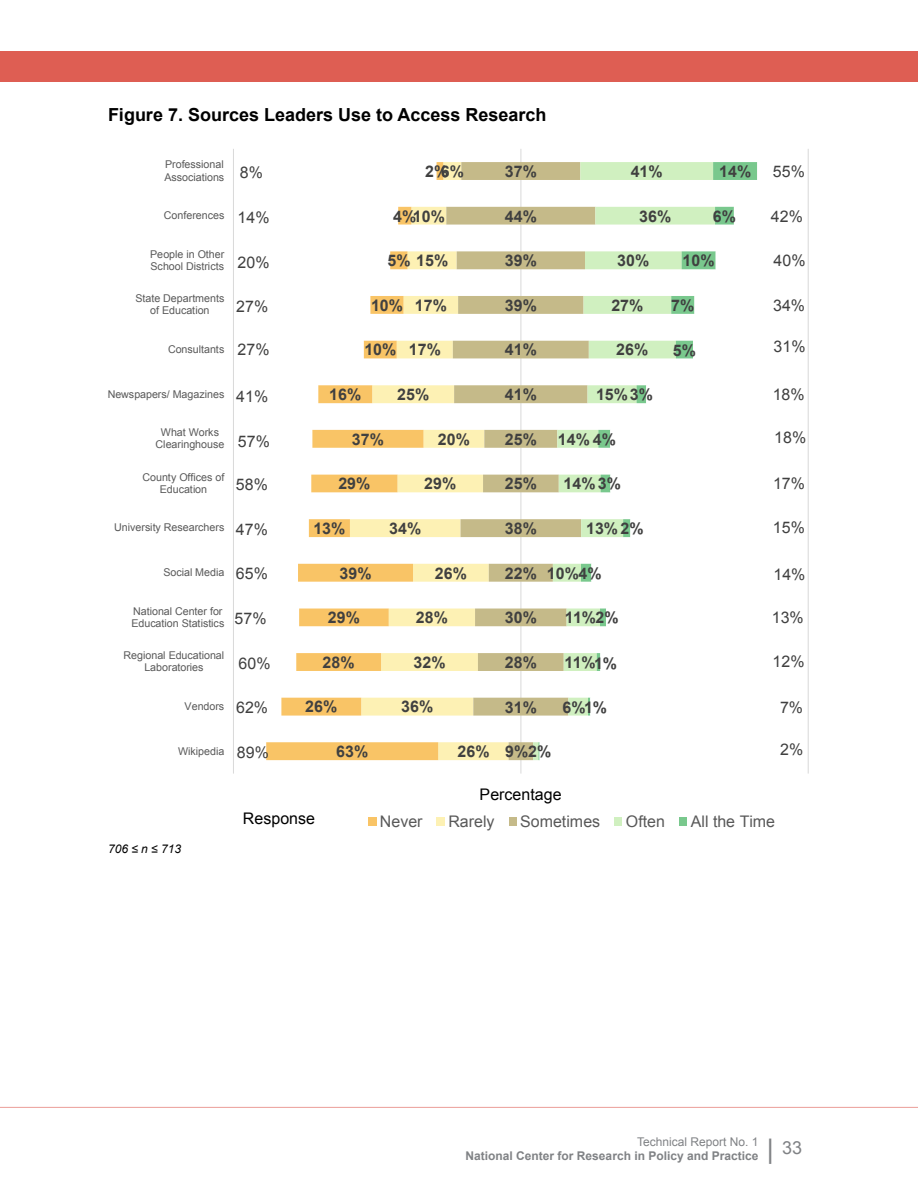
<style>
.page{position:relative;width:918px;height:1188px;background:#fff}
.page>*{position:absolute;margin:0;border:0;box-sizing:border-box;transform-origin:0 0}
.t1{font:700 18px "Arial";color:#000}
.t2{font:18px "Arial";color:#808285}
.t3{font:700 16.05px "Arial";letter-spacing:.005em;color:#404040}
.t4{font:16.05px "Arial";letter-spacing:.005em;color:#404040}
.t5{font:16.05px "Arial";color:#595959}
.t6{font:16.05px "Arial";letter-spacing:.005em;color:#000}
.t7{font:700 12px "Arial";color:#808285}
.t8{font:12px "Arial";color:#808285}
.t9{font:italic 12px "Arial";color:#000}
.t10{font:10.65px/12.3px "Arial";letter-spacing:-.005em;color:#595959;text-align:center}
.s1{font-size:27px}
</style>
<div class="page">
<div style="left:0;top:51px;width:918px;height:30px;background:#de5e53"></div>
<hr style="left:0;top:1107px;width:918px;height:1px;background:#eb9e98">
<hr style="left:520px;top:149px;width:1px;height:625px;background:#d9d9d9">
<hr style="left:808px;top:149px;width:1px;height:625px;background:#d9d9d9">
<svg style="left:266px;top:385px;width:84px;height:375px"></svg>
<svg style="left:350px;top:162px;width:96px;height:598px"></svg>
<svg style="left:446px;top:162px;width:87px;height:598px"></svg>
<svg style="left:533px;top:162px;width:5px;height:598px"></svg>
<svg style="left:540px;top:162px;width:217px;height:554px"></svg>
<hr style="left:233px;top:149px;width:1px;height:625px;background:#d9d9d9">
<div style="left:368px;top:818px;width:8px;height:8px;background:#f9c466"></div>
<div style="left:437px;top:818px;width:8px;height:8px;background:#fdf1b4"></div>
<div style="left:509px;top:818px;width:8px;height:8px;background:#c5ba89"></div>
<div style="left:614px;top:818px;width:8px;height:8px;background:#d0f0c0"></div>
<div style="left:679px;top:818px;width:8px;height:8px;background:#79c88d"></div>
<h1 class="t1" style="left:108px;top:103px;width:440px">Figure 7. Sources Leaders Use to Access Research</h1>
<p class="t10" style="left:165px;top:158px;width:61px;text-align:left">Professional<br>Associations</p>
<h2 class="t4" style="left:240px;top:162px;width:25px">8%</h2>
<h2 class="t3" style="left:425px;top:161px;width:25px">2%</h2>
<h2 class="t3" style="left:441px;top:161px;width:25px">6%</h2>
<h2 class="t3" style="left:505px;top:161px;width:34px">37%</h2>
<h2 class="t3" style="left:631px;top:161px;width:34px">41%</h2>
<h2 class="t3" style="left:719px;top:161px;width:34px">14%</h2>
<h2 class="t4" style="left:773px;top:161px;width:34px">55%</h2>
<p class="t10" style="left:164px;top:209px;width:62px">Conferences</p>
<h2 class="t4" style="left:238px;top:206px;width:34px">14%</h2>
<h2 class="t3" style="left:393px;top:205px;width:25px">4%</h2>
<h2 class="t3" style="left:413px;top:205px;width:34px">10%</h2>
<h2 class="t3" style="left:505px;top:205px;width:34px">44%</h2>
<h2 class="t3" style="left:639px;top:205px;width:34px">36%</h2>
<h2 class="t3" style="left:713px;top:205px;width:25px">6%</h2>
<h2 class="t4" style="left:771px;top:205px;width:34px">42%</h2>
<p class="t10" style="left:150px;top:248px;width:76px;text-align:left">People in Other<br>School Districts</p>
<h2 class="t4" style="left:238px;top:252px;width:34px">20%</h2>
<h2 class="t3" style="left:387px;top:250px;width:62px">5% 15%</h2>
<h2 class="t3" style="left:505px;top:250px;width:34px">39%</h2>
<h2 class="t3" style="left:617px;top:250px;width:34px">30%</h2>
<h2 class="t3" style="left:683px;top:250px;width:34px">10%</h2>
<h2 class="t4" style="left:774px;top:250px;width:34px">40%</h2>
<p class="t10" style="left:135px;top:292px;width:90px">State Departments of Education</p>
<h2 class="t4" style="left:236px;top:296px;width:34px">27%</h2>
<h2 class="t3" style="left:371px;top:294px;width:34px">10%</h2>
<h2 class="t3" style="left:415px;top:294px;width:34px">17%</h2>
<h2 class="t3" style="left:505px;top:295px;width:34px">39%</h2>
<h2 class="t3" style="left:611px;top:295px;width:34px">27%</h2>
<h2 class="t3" style="left:671px;top:295px;width:25px">7%</h2>
<h2 class="t4" style="left:773px;top:295px;width:34px">34%</h2>
<p class="t10" style="left:168px;top:343px;width:58px">Consultants</p>
<h2 class="t4" style="left:238px;top:339px;width:34px">27%</h2>
<h2 class="t3" style="left:364px;top:339px;width:34px">10%</h2>
<h2 class="t3" style="left:409px;top:339px;width:34px">17%</h2>
<h2 class="t3" style="left:505px;top:339px;width:34px">41%</h2>
<h2 class="t3" style="left:616px;top:339px;width:34px">26%</h2>
<h2 class="t3" style="left:673px;top:339px;width:25px">5%</h2>
<h2 class="t4" style="left:774px;top:336px;width:34px">31%</h2>
<p class="t10" style="left:108px;top:388px;width:118px">Newspapers/ Magazines</p>
<h2 class="t4" style="left:236px;top:386px;width:34px">41%</h2>
<h2 class="t3" style="left:329px;top:384px;width:34px">16%</h2>
<h2 class="t3" style="left:397px;top:384px;width:34px">25%</h2>
<h2 class="t3" style="left:505px;top:384px;width:34px">41%</h2>
<h2 class="t3" style="left:596px;top:384px;width:58px">15%3%</h2>
<h2 class="t4" style="left:773px;top:384px;width:34px">18%</h2>
<p class="t10" style="left:156px;top:426px;width:70px">What Works<br>Clearinghouse</p>
<h2 class="t4" style="left:238px;top:431px;width:34px">57%</h2>
<h2 class="t3" style="left:352px;top:428px;width:34px">37%</h2>
<h2 class="t3" style="left:438px;top:428px;width:34px">20%</h2>
<h2 class="t3" style="left:505px;top:428px;width:34px">25%</h2>
<h2 class="t3" style="left:558px;top:428px;width:60px">14% 4%</h2>
<h2 class="t4" style="left:774px;top:426px;width:34px">18%</h2>
<p class="t10" style="left:143px;top:471px;width:83px">County Offices of<br>Education</p>
<h2 class="t4" style="left:236px;top:474px;width:34px">58%</h2>
<h2 class="t3" style="left:338px;top:473px;width:34px">29%</h2>
<h2 class="t3" style="left:424px;top:473px;width:34px">29%</h2>
<h2 class="t3" style="left:505px;top:473px;width:34px">25%</h2>
<h2 class="t3" style="left:564px;top:473px;width:59px">14%3%</h2>
<h2 class="t4" style="left:773px;top:473px;width:34px">17%</h2>
<p class="t10" style="left:114px;top:522px;width:112px">University Researchers</p>
<h2 class="t4" style="left:236px;top:519px;width:34px">47%</h2>
<h2 class="t3" style="left:313px;top:518px;width:34px">13%</h2>
<h2 class="t3" style="left:389px;top:518px;width:34px">34%</h2>
<h2 class="t3" style="left:505px;top:518px;width:34px">38%</h2>
<h2 class="t3" style="left:586px;top:518px;width:59px">13%2%</h2>
<h2 class="t4" style="left:773px;top:517px;width:34px">15%</h2>
<p class="t10" style="left:163px;top:566px;width:63px">Social Media</p>
<h2 class="t4" style="left:236px;top:562px;width:34px">65%</h2>
<h2 class="t3" style="left:340px;top:562px;width:34px">39%</h2>
<h2 class="t3" style="left:435px;top:562px;width:34px">26%</h2>
<h2 class="t3" style="left:505px;top:562px;width:34px">22%</h2>
<h2 class="t3" style="left:547px;top:562px;width:56px">10%4%</h2>
<h2 class="t4" style="left:773px;top:563px;width:34px">14%</h2>
<p class="t10" style="left:131px;top:605px;width:95px;text-align:left">National Center for<br>Education Statistics</p>
<h2 class="t4" style="left:234px;top:608px;width:34px">57%</h2>
<h2 class="t3" style="left:328px;top:607px;width:34px">29%</h2>
<h2 class="t3" style="left:416px;top:607px;width:34px">28%</h2>
<h2 class="t3" style="left:505px;top:607px;width:34px">30%</h2>
<h2 class="t3" style="left:565px;top:607px;width:55px">11%2%</h2>
<h2 class="t4" style="left:772px;top:607px;width:34px">13%</h2>
<p class="t10" style="left:124px;top:649px;width:102px">Regional Educational<br>Laboratories</p>
<h2 class="t4" style="left:238px;top:653px;width:34px">60%</h2>
<h2 class="t3" style="left:323px;top:652px;width:34px">28%</h2>
<h2 class="t3" style="left:414px;top:652px;width:34px">32%</h2>
<h2 class="t3" style="left:505px;top:652px;width:34px">28%</h2>
<h2 class="t3" style="left:565px;top:652px;width:54px">11%1%</h2>
<h2 class="t4" style="left:773px;top:651px;width:34px">12%</h2>
<p class="t10" style="left:185px;top:700px;width:41px">Vendors</p>
<h2 class="t4" style="left:236px;top:697px;width:34px">62%</h2>
<h2 class="t3" style="left:305px;top:696px;width:34px">26%</h2>
<h2 class="t3" style="left:401px;top:696px;width:34px">36%</h2>
<h2 class="t3" style="left:505px;top:696px;width:34px">31%</h2>
<h2 class="t3" style="left:563px;top:696px;width:46px">6%1%</h2>
<h2 class="t4" style="left:780px;top:697px;width:25px">7%</h2>
<p class="t10" style="left:178px;top:745px;width:48px">Wikipedia</p>
<h2 class="t4" style="left:237px;top:742px;width:34px">89%</h2>
<h2 class="t3" style="left:336px;top:741px;width:34px">63%</h2>
<h2 class="t3" style="left:457px;top:741px;width:34px">26%</h2>
<h2 class="t3" style="left:505px;top:741px;width:48px">9%2%</h2>
<h2 class="t4" style="left:780px;top:739px;width:25px">2%</h2>
<h2 class="t6" style="left:480px;top:784px;width:83px">Percentage</h2>
<p class="t9" style="left:108px;top:841px;width:75px">706 ≤ n ≤ 713</p>
<h2 class="t6" style="left:243px;top:808px;width:74px">Response</h2>
<h2 class="t5" style="left:380px;top:811px;width:44px">Never</h2>
<h2 class="t5" style="left:448px;top:811px;width:48px">Rarely</h2>
<h2 class="t5" style="left:520px;top:811px;width:81px">Sometimes</h2>
<h2 class="t5" style="left:626px;top:811px;width:41px">Often</h2>
<h2 class="t5" style="left:691px;top:811px;width:86px">All the Time</h2>
<p class="t8" style="left:637px;top:1134px;width:123px">Technical Report No. 1</p>
<p class="t7" style="left:466px;top:1148px;width:294px">National Center for Research in Policy and Practice</p>
<h1 class="t2" style="left:767px;top:1136px;width:37px"><span class="s1">|</span> 33</h1>
</div>
